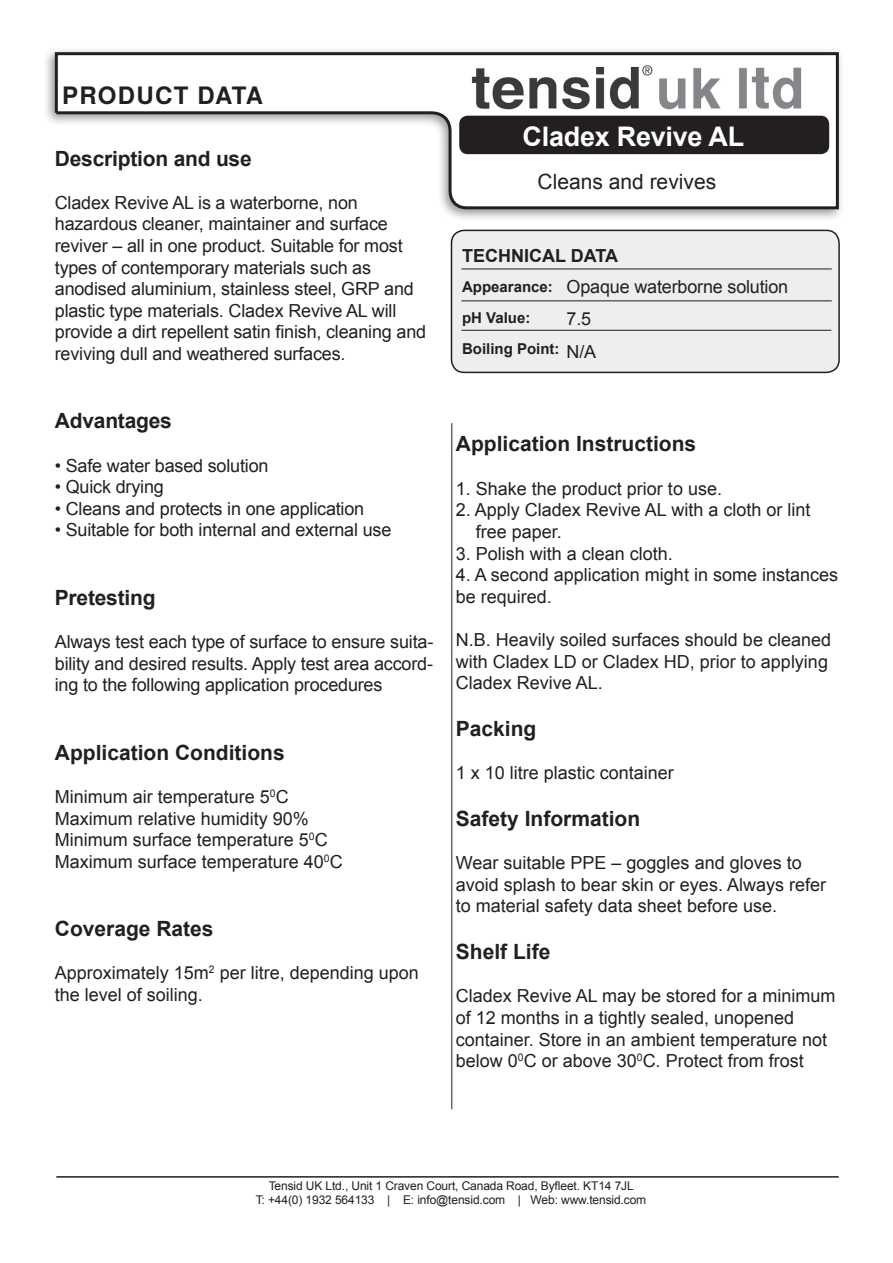
<style>
.page{position:relative;width:893px;height:1263px;background:#fff}
.page>*{position:absolute;margin:0;border:0;box-sizing:border-box;transform-origin:0 0}
.t1{font:700 27px "Arial";letter-spacing:-.01em;color:#fff}
.t2{font:700 24px "Te X Gyre Heros";letter-spacing:.055em;color:#231f20}
.t3{font:700 21px "Arial";color:#231f20}
.t4{font:21px "Arial";color:#231f20}
.t5{font:18px/21.6px "Arial";color:#231f20}
.t6{font:700 18px "Arial";color:#231f20}
.t7{font:700 15px/30.8px "Arial";color:#231f20}
.t8{font:12px/14.4px "Arial";letter-spacing:-.01em;color:#231f20;text-align:center}
</style>
<div class="page">
<div style="left:451px;top:230px;width:388px;height:142px;background:#eeeeef;border-radius:13px"></div>
<div style="left:451px;top:230px;width:389px;height:143px;border:2px solid #231f20;border-radius:13px"></div>
<hr style="left:461px;top:269px;width:371px;height:1px;background:#231f20">
<hr style="left:461px;top:300px;width:371px;height:1px;background:#231f20">
<hr style="left:461px;top:330px;width:370px;height:1px;background:#231f20">
<div style="left:43px;top:46px;width:802px;height:175px;background:#231f20;opacity:.47"></div>
<svg style="left:53px;top:51px;width:787px;height:160px"></svg>
<img style="left:461px;top:58px;width:355px;height:60px">
<div style="left:459px;top:116px;width:370px;height:38px;background:#231f20;border-radius:9px"></div>
<hr style="left:56px;top:1176px;width:783px;height:1px;background:#231f20">
<hr style="left:451px;top:423px;width:1px;height:686px;background:#231f20">
<h2 class="t2" style="left:62px;top:77px;width:202px">PRODUCT DATA</h2>
<p class="t3" style="left:55px;top:144px;width:198px">Description and use</p>
<p class="t5" style="left:55px;top:192px;width:373px">Cladex Revive AL is a waterborne, non hazardous cleaner, maintainer and surface reviver – all in one product. Suitable for most types of contemporary materials such as anodised aluminium, stainless steel, GRP and plastic type materials. Cladex Revive AL will provide a dirt repellent satin finish, cleaning and reviving dull and weathered surfaces.</p>
<p class="t3" style="left:55px;top:407px;width:119px">Advantages</p>
<p class="t5" style="left:55px;top:455px;width:215px">• Safe water based solution</p>
<p class="t5" style="left:55px;top:476px;width:110px">• Quick drying</p>
<p class="t5" style="left:55px;top:498px;width:311px">• Cleans and protects in one application</p>
<p class="t5" style="left:55px;top:519px;width:338px">• Suitable for both internal and external use</p>
<p class="t3" style="left:55px;top:583px;width:102px">Pretesting</p>
<p class="t5" style="left:55px;top:631px;width:380px;text-align:justify">Always test each type of surface to ensure suita&shy;bility and desired results. Apply test area accord&shy;ing to the following application procedures</p>
<p class="t3" style="left:55px;top:738px;width:231px">Application Conditions</p>
<p class="t5" style="left:55px;top:786px;width:289px">Minimum air temperature 5<sup>0</sup>C<br>Maximum relative humidity 90%<br>Minimum surface temperature 5<sup>0</sup>C<br>Maximum surface temperature 40<sup>0</sup>C</p>
<p class="t3" style="left:55px;top:915px;width:160px">Coverage Rates</p>
<p class="t5" style="left:55px;top:962px;width:366px">Approximately 15m<sup>2</sup> per litre, depending upon the level of soiling.</p>
<h1 class="t1" style="left:523px;top:118px;width:223px">Cladex Revive AL</h1>
<p class="t4" style="left:538px;top:168px;width:180px">Cleans and revives</p>
<p class="t6" style="left:462px;top:243px;width:157px">TECHNICAL DATA</p>
<p class="t7" style="left:462px;top:272px;width:99px">Appearance: pH Value:<br>Boiling Point:</p>
<p class="t5" style="left:567px;top:270px;width:223px;line-height:32.4px">Opaque waterborne solution<br>7.5<br>N/A</p>
<p class="t3" style="left:456px;top:430px;width:242px">Application Instructions</p>
<p class="t5" style="left:456px;top:478px;width:268px">1. Shake the product prior to use.</p>
<p class="t5" style="left:476px;top:499px;width:336px;text-indent:-20px">2. Apply Cladex Revive AL with a cloth or lint free paper.</p>
<p class="t5" style="left:456px;top:543px;width:219px">3. Polish with a clean cloth.</p>
<p class="t5" style="left:456px;top:564px;width:384px">4. A second application might in some instances be required.</p>
<p class="t5" style="left:456px;top:629px;width:377px">N.B. Heavily soiled surfaces should be cleaned with Cladex LD or Cladex HD, prior to applying<br>Cladex Revive AL.</p>
<p class="t3" style="left:456px;top:714px;width:82px">Packing</p>
<p class="t5" style="left:456px;top:762px;width:220px">1 x 10 litre plastic container</p>
<p class="t3" style="left:456px;top:804px;width:186px">Safety Information</p>
<p class="t5" style="left:456px;top:852px;width:372px">Wear suitable PPE – goggles and gloves to avoid splash to bear skin or eyes. Always refer to material safety data sheet before use.</p>
<p class="t3" style="left:456px;top:938px;width:96px">Shelf Life</p>
<p class="t5" style="left:456px;top:985px;width:381px">Cladex Revive AL may be stored for a minimum of 12 months in a tightly sealed, unopened container. Store in an ambient temperature not below 0<sup>0</sup>C or above 30<sup>0</sup>C. Protect from frost</p>
<p class="t8" style="left:256px;top:1178px;width:392px">Tensid UK Ltd., Unit 1 Craven Court, Canada Road, Byfleet. KT14 7JL<br>T: +44(0) 1932 564133 | E: info@tensid.com | Web: www.tensid.com</p>
</div>
